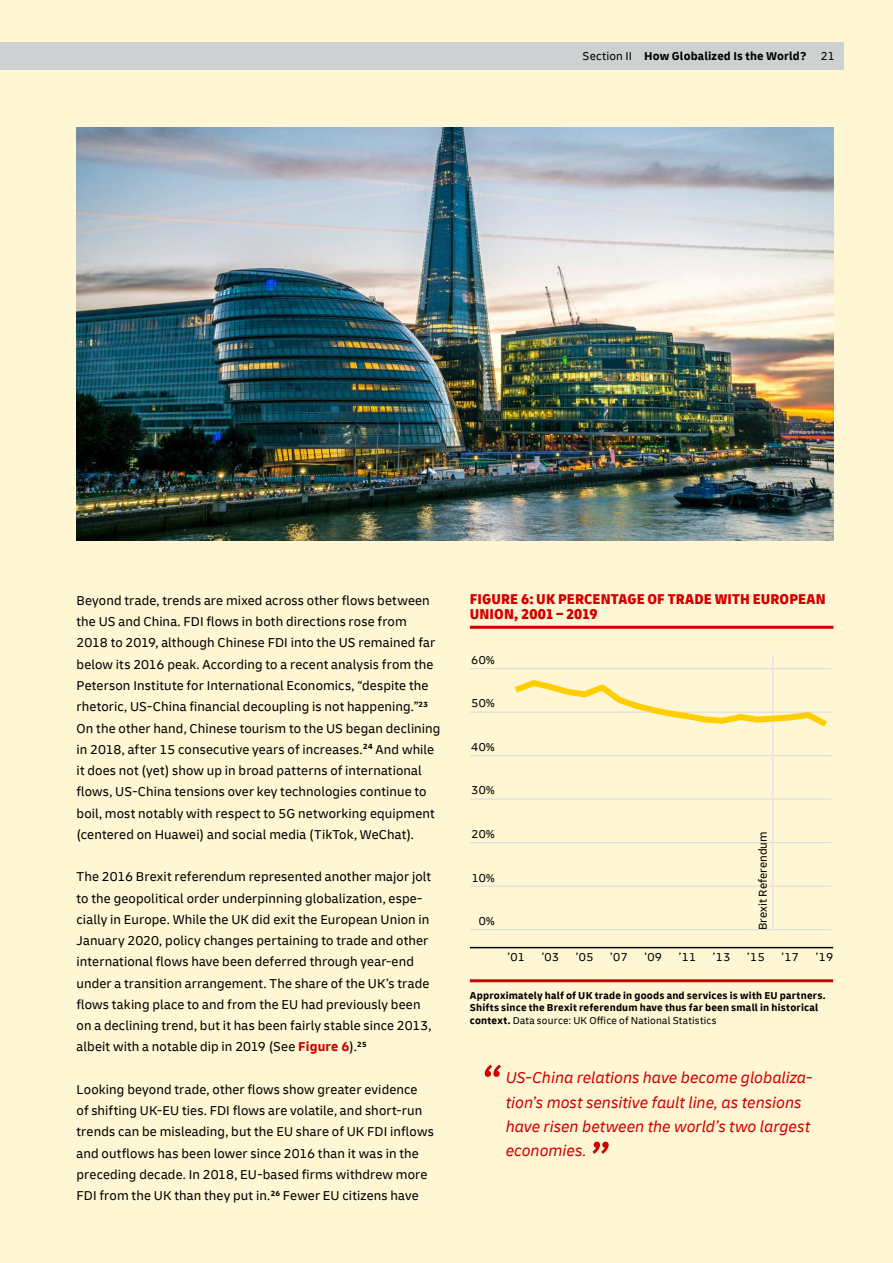
<style>
.page{position:relative;width:893px;height:1263px;background:#fff6d4}
.page>*{position:absolute;margin:0;border:0;box-sizing:border-box;transform-origin:0 0}
.Anführungszeichen_ob{font:italic 54px "Delivery";color:#d20000}
.ANführungszeichen_un{font:italic 54px "Delivery";color:#d20000}
.Quotation_11pt__min{font:italic 16.5px/24.3px "Delivery";color:#d20000}
._2020_05_Table_heade{font:900 condensed 15px/15px "Delivery";letter-spacing:.01em;color:#d20000}
._2020_Copy_text_9pt{font:13.5px/21.3px "Delivery";letter-spacing:.01em;color:#000}
.Copy_text_10pt_Title{font:12px "Delivery";color:#000}
.t1{font:700 12px "Delivery";letter-spacing:.015em;color:#000}
.Infobox_6_5pt_black{font:12px "Delivery";letter-spacing:.01em;color:#000}
.Caption_6pt__min_siz{font:700 10.5px/12.1px "Delivery";letter-spacing:.02em;color:#000}
.s1{font-weight:400}
.s2{font-weight:700;color:#d20000}
</style>
<div class="page">
<div style="left:0;top:42px;width:843px;height:28px;background:#ced1d2"></div>
<img style="left:77px;top:128px;width:756px;height:412px">
<hr style="left:470px;top:668px;width:361px;height:1px;background:#d8dadb">
<hr style="left:470px;top:755px;width:361px;height:1px;background:#d8dadb">
<hr style="left:470px;top:799px;width:361px;height:1px;background:#d8dadb">
<hr style="left:470px;top:842px;width:361px;height:1px;background:#d8dadb">
<hr style="left:470px;top:886px;width:361px;height:1px;background:#d8dadb">
<hr style="left:470px;top:929px;width:361px;height:1px;background:#d8dadb">
<hr style="left:470px;top:947px;width:363px;height:1px;background:#000">
<hr style="left:470px;top:712px;width:361px;height:1px;background:#d8dadb">
<hr style="left:772px;top:655px;width:1px;height:274px;background:#e2e3e4">
<svg style="left:508px;top:677px;width:323px;height:55px"></svg>
<hr style="left:470px;top:626px;width:363px;height:3px;background:#d20000">
<hr style="left:470px;top:979px;width:363px;height:3px;background:#d20000">
<p class="t1" style="left:583px;top:49px;width:254px"><span class="s1">Section II</span> How Globalized Is the World? <span class="s1">21</span></p>
<p class="_2020_Copy_text_9pt" style="left:77px;top:590px;width:365px">Beyond trade, trends are mixed across other flows between the US and China. FDI flows in both directions rose from 2018 to 2019, although Chinese FDI into the US remained far below its 2016 peak. According to a recent analysis from the Peterson Institute for International Economics, “despite the rhetoric, US-China financial decoupling is not happening.”<sup>23<br></sup>On the other hand, Chinese tourism to the US began declining in 2018, after 15 consecutive years of increases.<sup>24</sup> And while it does not (yet) show up in broad patterns of international flows, US-China tensions over key technologies continue to boil, most notably with respect to 5G networking equipment (centered on Huawei) and social media (TikTok, WeChat).</p>
<p class="_2020_Copy_text_9pt" style="left:77px;top:866px;width:357px">The 2016 Brexit referendum represented another major jolt to the geopolitical order underpinning globalization, espe&shy;cially in Europe. While the UK did exit the European Union in January 2020, policy changes pertaining to trade and other international flows have been deferred through year-end under a transition arrangement. The share of the UK’s trade flows taking place to and from the EU had previously been on a declining trend, but it has been fairly stable since 2013, albeit with a notable dip in 2019 (See <span class="s2">Figure 6</span>).<sup>25</sup></p>
<p class="_2020_Copy_text_9pt" style="left:77px;top:1079px;width:359px">Looking beyond trade, other flows show greater evidence<br>of shifting UK-EU ties. FDI flows are volatile, and short-run trends can be misleading, but the EU share of UK FDI inflows and outflows has been lower since 2016 than it was in the preceding decade. In 2018, EU-based firms withdrew more FDI from the UK than they put in.<sup>26</sup> Fewer EU citizens have</p>
<p class="_2020_05_Table_heade" style="left:470px;top:592px;width:357px">FIGURE 6: UK PERCENTAGE OF TRADE WITH EUROPEAN<br>UNION, 2001 – 2019</p>
<p class="Infobox_6_5pt_black" style="left:471px;top:653px;width:25px">60%</p>
<p class="Infobox_6_5pt_black" style="left:471px;top:696px;width:25px">50%</p>
<p class="Infobox_6_5pt_black" style="left:471px;top:740px;width:25px">40%</p>
<p class="Infobox_6_5pt_black" style="left:471px;top:783px;width:25px">30%</p>
<p class="Infobox_6_5pt_black" style="left:472px;top:827px;width:25px">20%</p>
<p class="Infobox_6_5pt_black" style="left:472px;top:870px;width:24px">10%</p>
<p class="Infobox_6_5pt_black" style="left:479px;top:914px;width:17px">0%</p>
<p class="Copy_text_10pt_Title" style="left:755px;top:930px;width:100px;rotate:-90deg">Brexit Referendum</p>
<p class="Copy_text_10pt_Title" style="left:507px;top:950px;width:19px">’01</p>
<p class="Copy_text_10pt_Title" style="left:542px;top:950px;width:19px">’03</p>
<p class="Copy_text_10pt_Title" style="left:576px;top:950px;width:19px">’05</p>
<p class="Copy_text_10pt_Title" style="left:610px;top:950px;width:19px">’07</p>
<p class="Copy_text_10pt_Title" style="left:644px;top:950px;width:19px">’09</p>
<p class="Copy_text_10pt_Title" style="left:679px;top:950px;width:19px">’11</p>
<p class="Copy_text_10pt_Title" style="left:713px;top:950px;width:19px">’13</p>
<p class="Copy_text_10pt_Title" style="left:747px;top:950px;width:19px">’15</p>
<p class="Copy_text_10pt_Title" style="left:781px;top:950px;width:19px">’17</p>
<p class="Copy_text_10pt_Title" style="left:816px;top:950px;width:19px">’19</p>
<p class="Caption_6pt__min_siz" style="left:470px;top:990px;width:357px">Approximately half of UK trade in goods and services is with EU partners.<br>Shifts since the Brexit referendum have thus far been small in historical context. <span class="s1">Data source: UK Office of National Statistics</span></p>
<p class="Anführungszeichen_ob" style="left:479px;top:1052px;width:22px">“</p>
<p class="Quotation_11pt__min" style="left:506px;top:1066px;width:308px">US-China relations have become globaliza&shy;tion’s most sensitive fault line, as tensions have risen between the world’s two largest economies.</p>
<p class="ANführungszeichen_un" style="left:588px;top:1129px;width:22px">”</p>
</div>
